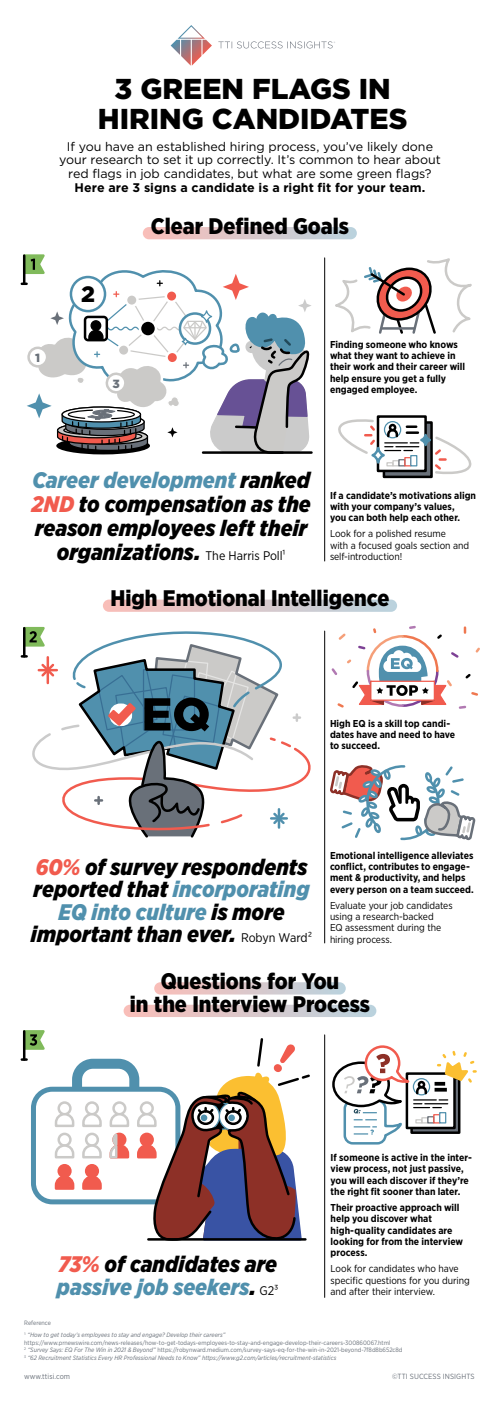
<style>
.page{position:relative;width:500px;height:1404px;background:#fff}
.page>*{position:absolute;margin:0;border:0;box-sizing:border-box;transform-origin:0 0}
.t1{font:900 28.75px/30px "Gotham";color:#000;text-align:center}
.t2{font:italic 900 22.5px/23.8px "Gotham Narrow";color:#000;text-align:center}
.t3{font:900 22.5px/22.5px "Gotham Narrow";color:#000;text-align:center}
.t4{font:italic 900 22.5px/22.5px "Gotham Narrow";color:#5090ad}
.t5{font:900 22.25px "Gotham";color:#000}
.t6{font:12.5px/13.8px "Gotham";letter-spacing:-.005em;color:#000;text-align:center}
.t7{font:700 12.5px "Gotham";color:#000}
.t8{font:900 11.88px "Gotham";color:#697079}
.t9{font:700 10px/11.2px "Gotham Narrow";color:#000}
.t10{font:10px/11.2px "Gotham Narrow";letter-spacing:-.005em;color:#000}
.t11{font:7.5px "Gotham Narrow";letter-spacing:.01em;color:#697079}
.t12{font:6.25px/7.5px "Gotham Narrow";color:#697079}
.t13{font:italic 6.25px/12.5px "Gotham Narrow";color:#697079}
.s1{color:#5090ad}
.s2{color:#f15b4e}
.s3{font-weight:400;font-style:normal;font-size:12.5px}
.s4{color:#000}
.s5{font-weight:400;font-style:normal;font-size:12.5px;color:#000}
.s6{font-style:normal}
.s7{font-style:italic}
</style>
<div class="page">
<svg style="left:143px;top:227px;width:214px;height:12px;background:#d9c8cb"></svg>
<svg style="left:171px;top:25px;width:41px;height:41px"></svg>
<svg style="left:218px;top:41px;width:117px;height:7px"></svg>
<hr style="left:324px;top:258px;width:1px;height:303px;background:#000">
<svg style="left:335px;top:258px;width:137px;height:76px"></svg>
<svg style="left:383px;top:475px;width:50px;height:3px"></svg>
<svg style="left:377px;top:415px;width:50px;height:3px"></svg>
<svg style="left:338px;top:418px;width:134px;height:57px"></svg>
<svg style="left:103px;top:599px;width:294px;height:13px;background:#dbcacd"></svg>
<hr style="left:324px;top:631px;width:1px;height:312px;background:#000">
<svg style="left:331px;top:625px;width:149px;height:84px"></svg>
<svg style="left:330px;top:765px;width:146px;height:76px"></svg>
<div style="left:31px;top:1087px;width:149px;height:117px;border:5px solid #5090ad;border-radius:19px"></div>
<svg style="left:154px;top:982px;width:192px;height:12px;background:#dac9cc"></svg>
<svg style="left:124px;top:1005px;width:252px;height:12px;background:#d9c7ca"></svg>
<hr style="left:324px;top:1035px;width:1px;height:262px;background:#000">
<svg style="left:54px;top:1038px;width:256px;height:203px"></svg>
<svg style="left:332px;top:1045px;width:144px;height:100px"></svg>
<svg style="left:22px;top:254px;width:290px;height:201px"></svg>
<hr style="left:23px;top:1031px;width:2px;height:28px;background:#000">
<svg style="left:22px;top:1058px;width:5px;height:3px"></svg>
<svg style="left:22px;top:1030px;width:23px;height:21px"></svg>
<svg style="left:22px;top:626px;width:289px;height:212px"></svg>
<h1 class="t1" style="left:98px;top:74px;width:311px">3 GREEN FLAGS IN<br>HIRING CANDIDATES</h1>
<p class="t6" style="left:59px;top:139px;width:383px">If you have an established hiring process, you’ve likely done your research to set it up correctly. It’s common to hear about red flags in job candidates, but what are some green flags?</p>
<p class="t7" style="left:75px;top:179px;width:352px">Here are 3 signs a candidate is a right fit for your team.</p>
<p class="t8" style="left:35px;top:349px;width:7px">1</p>
<h3 class="t5" style="left:81px;top:279px;width:15px">2</h3>
<p class="t8" style="left:112px;top:375px;width:9px">3</p>
<h2 class="t3" style="left:151px;top:215px;width:200px">Clear Defined Goals</h2>
<p class="t9" style="left:330px;top:339px;width:137px">Finding someone who knows what they want to achieve in their work and their career will help ensure you get a fully engaged employee.</p>
<h2 class="t2" style="left:32px;top:468px;width:281px"><span class="s1">Career development</span> ranked<br><span class="s2">2ND</span> to compensation as the reason employees left their organizations. <span class="s3">The Harris Poll1</span></h2>
<p class="t9" style="left:330px;top:489px;width:148px">If a candidate’s motivations align with your company’s values,<br>you can both help each other.</p>
<p class="t10" style="left:330px;top:528px;width:141px">Look for a polished resume<br>with a focused goals section and self-introduction!</p>
<h2 class="t3" style="left:111px;top:587px;width:280px">High Emotional Intelligence</h2>
<p class="t9" style="left:330px;top:718px;width:127px">High EQ is a skill top candi&shy;dates have and need to have to succeed.</p>
<p class="t9" style="left:330px;top:849px;width:145px">Emotional intelligence alleviates conflict, contributes to engage&shy;ment &amp; productivity, and helps every person on a team succeed.</p>
<p class="t10" style="left:330px;top:899px;width:124px">Evaluate your job candidates using a research-backed<br>EQ assessment during the hiring process.</p>
<h2 class="t3" style="left:130px;top:970px;width:242px">Questions for You<br>in the Interview Process</h2>
<h2 class="t2" style="left:31px;top:855px;width:283px;line-height:22.5px"><span class="s2">60%</span> of survey respondents reported that <span class="s1">incorporating<br>EQ into culture</span> is more important than ever. <span class="s3">Robyn Ward2</span></h2>
<h2 class="t4" style="left:57px;top:1253px;width:223px"><span class="s2">73%</span> <span class="s4">of candidates are </span>passive job seekers<span class="s4">.</span> <span class="s5">G23</span></h2>
<p class="t9" style="left:331px;top:1152px;width:143px">If someone is active in the inter&shy;view process, not just passive, you will each discover if they’re the right fit sooner than later.</p>
<p class="t9" style="left:331px;top:1202px;width:134px">Their proactive approach will help you discover what high-quality candidates are looking for from the interview process.</p>
<p class="t10" style="left:331px;top:1263px;width:141px">Look for candidates who have specific questions for you during and after their interview.</p>
<p class="t13" style="left:24px;top:1316px;width:203px"><span class="s6">Reference<br>1</span> “How to get today's employees to stay and engage? Develop their careers”</p>
<p class="t12" style="left:24px;top:1338px;width:380px">https://www.prnewswire.com/news-releases/how-to-get-todays-employees-to-stay-and-engage-develop-their-careers-300860067.html<br><sup>2</sup> <span class="s7">“Survey Says: EQ For The Win in 2021 &amp; Beyond”</span> https://robynward.medium.com/survey-says-eq-for-the-win-in-2021-beyond-7f8d8b652c8d<br><sup>3</sup> <span class="s7">“62 Recruitment Statistics Every HR Professional Needs to Know” https://www.g2.com/articles/recruitment-statistics</span></p>
<p class="t11" style="left:24px;top:1371px;width:48px">www.ttisi.com</p>
<p class="t11" style="left:392px;top:1371px;width:84px">©TTI SUCCESS INSIGHTS</p>
</div>
